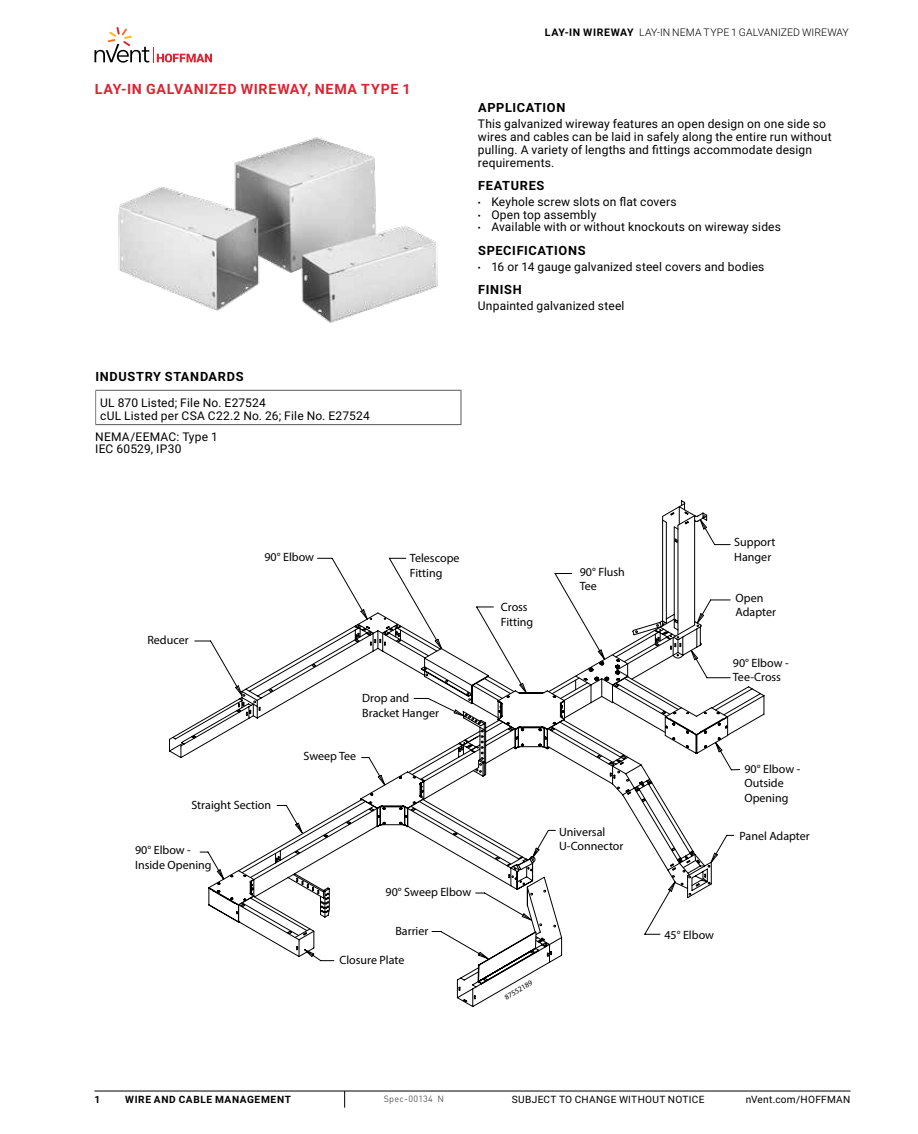
<style>
.page{position:relative;width:918px;height:1134px;background:#fff}
.page>*{position:absolute;margin:0;border:0;box-sizing:border-box;transform-origin:0 0}
.t1{font:700 14.25px "Roboto";letter-spacing:.045em;color:#d92632}
.t2{font:700 12.75px "Roboto";letter-spacing:.05em;color:#000}
.t3{font:12px/12.8px "Roboto";letter-spacing:.015em;color:#000}
.t4{font:12px/14.4px "Gill Sans";color:#000}
.t5{font:300 10.5px "Roboto";letter-spacing:.01em;color:#000}
.t6{font:10.2px "Roboto";letter-spacing:.03em;color:#000}
.t7{font:700 10.2px "Roboto";letter-spacing:.065em;color:#000}
.t8{font:9px "DIN Pro";letter-spacing:.03em;color:#58595b}
.t9{font:7.5px "Myriad";color:#000}
.s1{font-weight:700}
.s2{font-size:9px}
</style>
<div class="page">
<svg style="left:95px;top:27px;width:117px;height:36px"></svg>
<hr style="left:94px;top:1091px;width:756px;height:1px;background:#000">
<svg style="left:344px;top:1091px;width:1px;height:17px"></svg>
<img style="left:118px;top:137px;width:320px;height:186px">
<hr style="left:95px;top:390px;width:366px;height:1px;background:#58595b">
<hr style="left:95px;top:424px;width:366px;height:1px;background:#58595b">
<hr style="left:461px;top:391px;width:1px;height:33px;background:#58595b">
<svg style="left:200px;top:686px;width:565px;height:194px"></svg>
<svg style="left:235px;top:519px;width:483px;height:402px"></svg>
<svg style="left:361px;top:776px;width:63px;height:29px"></svg>
<svg style="left:277px;top:805px;width:285px;height:202px"></svg>
<svg style="left:512px;top:855px;width:23px;height:15px"></svg>
<svg style="left:478px;top:900px;width:61px;height:85px"></svg>
<p class="t1" style="left:95px;top:79px;width:318px">LAY-IN GALVAN IZED WIREWAY, NEMA TYPE 1</p>
<p class="t2" style="left:95px;top:367px;width:50px">INDUSTRY</p>
<p class="t2" style="left:165px;top:367px;width:19px">STANDARD</p>
<p class="t2" style="left:236px;top:367px;width:9px">S</p>
<p class="t3" style="left:100px;top:396px;width:271px">UL 870 Listed; File No. E27524<br>cUL Listed per CSA C22.2 No. 26; File No. E27524</p>
<p class="t3" style="left:95px;top:430px;width:124px">NEMA/EEMAC: Type 1<br>IEC 60529, IP30</p>
<p class="t5" style="left:545px;top:25px;width:305px"><span class="s1">LAY-IN WI REWAY</span> LAY-IN N EMA TYPE 1 GALVANIZED WI REWAY</p>
<p class="t2" style="left:478px;top:99px;width:87px">APPLICATION</p>
<p class="t3" style="left:478px;top:117px;width:355px">This galvanized wireway features an open design on one side so wires and cables can be laid in safely along the entire run without pulling. A variety of lengths and fittings accommodate design requirements.</p>
<p class="t2" style="left:478px;top:177px;width:17px">FEAT</p>
<p class="t2" style="left:511px;top:177px;width:35px">URES</p>
<p class="t3" style="left:478px;top:195px;width:200px"><span class="s2">•</span> Keyhole screw slots on flat covers</p>
<p class="t3" style="left:478px;top:208px;width:120px"><span class="s2">•</span> Open top assembly</p>
<p class="t3" style="left:478px;top:220px;width:305px"><span class="s2">•</span> Available with or without knockouts on wireway sides</p>
<p class="t2" style="left:478px;top:241px;width:109px">SPECIFICATIONS</p>
<p class="t3" style="left:478px;top:260px;width:288px"><span class="s2">•</span> 16 or 14 gauge galvanized steel covers and bodies</p>
<p class="t2" style="left:478px;top:281px;width:45px">FINISH</p>
<p class="t3" style="left:478px;top:299px;width:148px">Unpainted galvanized steel</p>
<p class="t4" style="left:148px;top:633px;width:43px">Reducer</p>
<p class="t4" style="left:264px;top:549px;width:51px">90° Elbow</p>
<p class="t4" style="left:410px;top:551px;width:51px">Telescope<br>Fitting</p>
<p class="t4" style="left:362px;top:691px;width:78px">Drop and<br>Bracket Hanger</p>
<p class="t4" style="left:304px;top:749px;width:54px">Sweep Tee</p>
<p class="t4" style="left:191px;top:798px;width:81px">Straight Section</p>
<p class="t4" style="left:135px;top:843px;width:78px">90° Elbow -<br>Inside Opening</p>
<p class="t4" style="left:501px;top:600px;width:34px">Cross<br>Fitting</p>
<p class="t4" style="left:580px;top:565px;width:47px">90° Flush<br>Tee</p>
<p class="t4" style="left:559px;top:824px;width:66px">Universal<br>U-Connector</p>
<p class="t4" style="left:734px;top:535px;width:42px">Support<br>Hanger</p>
<p class="t4" style="left:736px;top:591px;width:42px">Open<br>Adapter</p>
<p class="t4" style="left:733px;top:655px;width:57px">90° Elbow -<br>Tee-Cross</p>
<p class="t4" style="left:744px;top:761px;width:57px">90° Elbow -<br>Outside<br>Opening</p>
<p class="t4" style="left:740px;top:828px;width:72px">Panel Adapter</p>
<p class="t4" style="left:386px;top:885px;width:87px">90° Sweep Elbow</p>
<p class="t4" style="left:395px;top:923px;width:34px">Barrier</p>
<p class="t4" style="left:339px;top:952px;width:66px">Closure Plate</p>
<p class="t9" style="left:503px;top:994px;width:32px;rotate:-30deg">87552189</p>
<p class="t4" style="left:664px;top:927px;width:51px">45° Elbow</p>
<p class="t7" style="left:94px;top:1092px;width:7px">1</p>
<p class="t7" style="left:125px;top:1092px;width:167px">WIRE AND CABLE MANAGEMENT</p>
<p class="t8" style="left:384px;top:1092px;width:62px">Spec-00134 N</p>
<p class="t6" style="left:512px;top:1092px;width:194px">SUBJECT TO CHANGE WITHOUT NOTICE</p>
<p class="t6" style="left:746px;top:1092px;width:106px">nVent.com/HOFFMAN</p>
</div>
